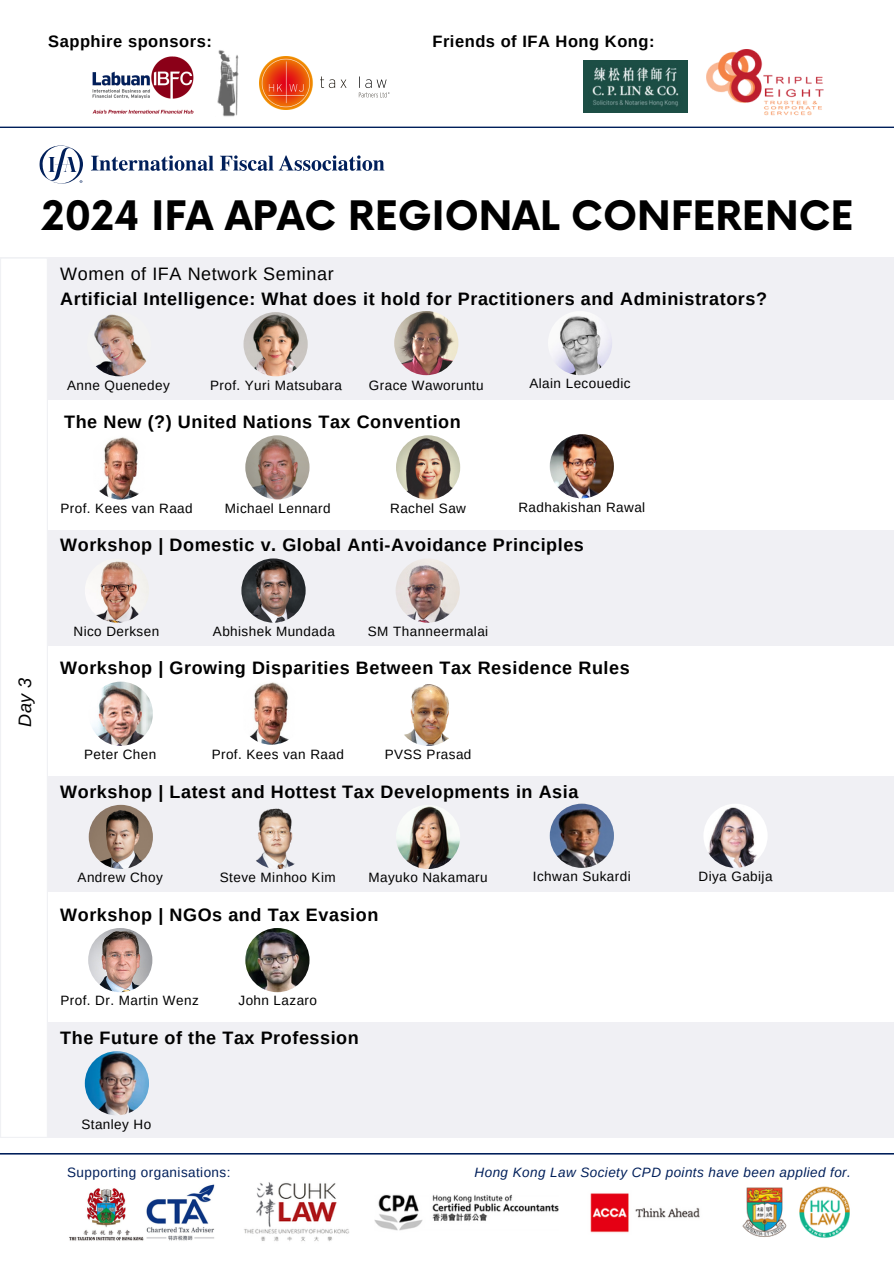
<style>
.page{position:relative;width:894px;height:1264px;background:#fff}
.page>*{position:absolute;margin:0;border:0;box-sizing:border-box;transform-origin:0 0}
.t1{font:700 39.6px "Now";color:#000}
.t2{font:700 18px/24.8px "Arimo";letter-spacing:.03em;color:#000}
.t3{font:italic 18px "Arimo";color:#000}
.t4{font:700 16.5px "Arimo";letter-spacing:.03em;color:#000}
.t5{font:13.5px "Arimo";letter-spacing:.03em;color:#000}
.t6{font:italic 13.5px "Arimo";letter-spacing:.03em;color:#001f5a}
.t7{font:13.5px "Arimo";letter-spacing:.03em;color:#001f5a}
.s1{font-weight:400}
</style>
<div class="page">
<svg style="left:0;top:1153px;width:893px;height:58px"></svg>
<img style="left:67px;top:1183px;width:151px;height:58px">
<img style="left:243px;top:1181px;width:106px;height:60px">
<img style="left:374px;top:1166px;width:184px;height:65px">
<img style="left:583px;top:1181px;width:123px;height:52px">
<img style="left:732px;top:1180px;width:130px;height:58px">
<div style="left:48px;top:1022px;width:845px;height:115px;background:#f0f0f4"></div>
<div style="left:48px;top:775px;width:845px;height:116px;background:#f0f0f4"></div>
<div style="left:48px;top:529px;width:845px;height:116px;background:#f0f0f4"></div>
<div style="left:48px;top:257px;width:845px;height:143px;background:#f0f0f4"></div>
<img style="left:85px;top:1051px;width:64px;height:64px;border-radius:50%">
<img style="left:85px;top:558px;width:64px;height:64px;border-radius:50%">
<img style="left:241px;top:558px;width:64px;height:64px;border-radius:50%">
<img style="left:395px;top:558px;width:64px;height:64px;border-radius:50%">
<img style="left:245px;top:928px;width:64px;height:64px;border-radius:50%">
<img style="left:87px;top:312px;width:64px;height:64px;border-radius:50%">
<img style="left:243px;top:312px;width:64px;height:64px;border-radius:50%">
<img style="left:394px;top:311px;width:64px;height:64px;border-radius:50%">
<img style="left:548px;top:311px;width:64px;height:64px;border-radius:50%">
<img style="left:89px;top:435px;width:64px;height:64px;border-radius:50%">
<img style="left:245px;top:435px;width:64px;height:64px;border-radius:50%">
<img style="left:396px;top:435px;width:64px;height:64px;border-radius:50%">
<img style="left:549px;top:434px;width:64px;height:64px;border-radius:50%">
<img style="left:89px;top:681px;width:64px;height:64px;border-radius:50%">
<img style="left:396px;top:681px;width:64px;height:64px;border-radius:50%">
<img style="left:89px;top:804px;width:64px;height:65px;border-radius:50%">
<img style="left:245px;top:804px;width:64px;height:65px;border-radius:50%">
<img style="left:396px;top:804px;width:64px;height:65px;border-radius:50%">
<img style="left:549px;top:803px;width:64px;height:64px;border-radius:50%">
<img style="left:703px;top:803px;width:64px;height:64px;border-radius:50%">
<svg style="left:0;top:60px;width:893px;height:68px"></svg>
<img style="left:91px;top:56px;width:108px;height:61px">
<img style="left:259px;top:56px;width:55px;height:53px">
<svg style="left:320px;top:76px;width:26px;height:12px"></svg>
<svg style="left:359px;top:76px;width:30px;height:21px"></svg>
<img style="left:216px;top:50px;width:26px;height:67px">
<img style="left:583px;top:60px;width:104px;height:52px">
<img style="left:704px;top:49px;width:120px;height:67px">
<svg style="left:39px;top:145px;width:345px;height:38px"></svg>
<svg style="left:0;top:257px;width:48px;height:880px"></svg>
<img style="left:239px;top:680px;width:64px;height:64px;border-radius:50%">
<img style="left:88px;top:928px;width:64px;height:64px;border-radius:50%">
<h2 class="t4" style="left:48px;top:32px;width:165px">Sapphire sponsors:</h2>
<p class="t4" style="left:432px;top:32px;width:224px">Friends of IFA Hong Kong:</p>
<p class="t1" style="left:42px;top:194px;width:813px">2024 IFA APAC REGIONAL CONFERENCE</p>
<h2 class="t2" style="left:60px;top:261px;width:708px"><span class="s1">Women of IFA Network Seminar<br></span>Artificial Intelligence: What does it hold for Practitioners and Administrators?</h2>
<p class="t5" style="left:67px;top:377px;width:104px">Anne Quenedey</p>
<p class="t5" style="left:210px;top:377px;width:133px">Prof. Yuri Matsubara</p>
<p class="t5" style="left:369px;top:377px;width:116px">Grace Waworuntu</p>
<p class="t5" style="left:529px;top:376px;width:103px">Alain Lecouedic</p>
<p class="t2" style="left:64px;top:409px;width:398px">The New (?) United Nations Tax Convention</p>
<p class="t5" style="left:60px;top:500px;width:134px">Prof. Kees van Raad</p>
<p class="t5" style="left:225px;top:500px;width:107px">Michael Lennard</p>
<p class="t5" style="left:390px;top:500px;width:77px">Rachel Saw</p>
<p class="t5" style="left:518px;top:499px;width:128px">Radhakishan Rawal</p>
<p class="t2" style="left:60px;top:532px;width:525px">Workshop | Domestic v. Global Anti-Avoidance Principles</p>
<p class="t3" style="left:15px;top:727px;width:51px;rotate:-90deg">Day 3</p>
<h1 class="t5" style="left:73px;top:623px;width:87px">Nico Derksen</h1>
<p class="t5" style="left:213px;top:623px;width:123px">Abhishek Mundada</p>
<p class="t5" style="left:368px;top:623px;width:122px">SM Thanneermalai</p>
<h2 class="t2" style="left:60px;top:656px;width:570px">Workshop | Growing Disparities Between Tax Residence Rules</h2>
<p class="t5" style="left:84px;top:747px;width:74px">Peter Chen</p>
<p class="t5" style="left:212px;top:747px;width:134px">Prof. Kees van Raad</p>
<p class="t5" style="left:384px;top:747px;width:88px">PVSS Prasad</p>
<p class="t2" style="left:60px;top:779px;width:519px">Workshop | Latest and Hottest Tax Developments in Asia</p>
<p class="t5" style="left:78px;top:870px;width:87px">Andrew Choy</p>
<p class="t5" style="left:220px;top:870px;width:117px">Steve Minhoo Kim</p>
<p class="t5" style="left:368px;top:870px;width:121px">Mayuko Nakamaru</p>
<p class="t5" style="left:533px;top:869px;width:99px">Ichwan Sukardi</p>
<p class="t2" style="left:60px;top:902px;width:319px">Workshop | NGOs and Tax Evasion</p>
<p class="t5" style="left:60px;top:993px;width:140px">Prof. Dr. Martin Wenz</p>
<p class="t5" style="left:238px;top:993px;width:80px">John Lazaro</p>
<p class="t2" style="left:60px;top:1025px;width:300px">The Future of the Tax Profession</p>
<h2 class="t5" style="left:698px;top:869px;width:75px">Diya Gabija</h2>
<p class="t5" style="left:81px;top:1116px;width:71px">Stanley Ho</p>
<p class="t7" style="left:67px;top:1164px;width:165px">Supporting organisations:</p>
<p class="t6" style="left:474px;top:1164px;width:378px">Hong Kong Law Society CPD points have been applied for.</p>
</div>
